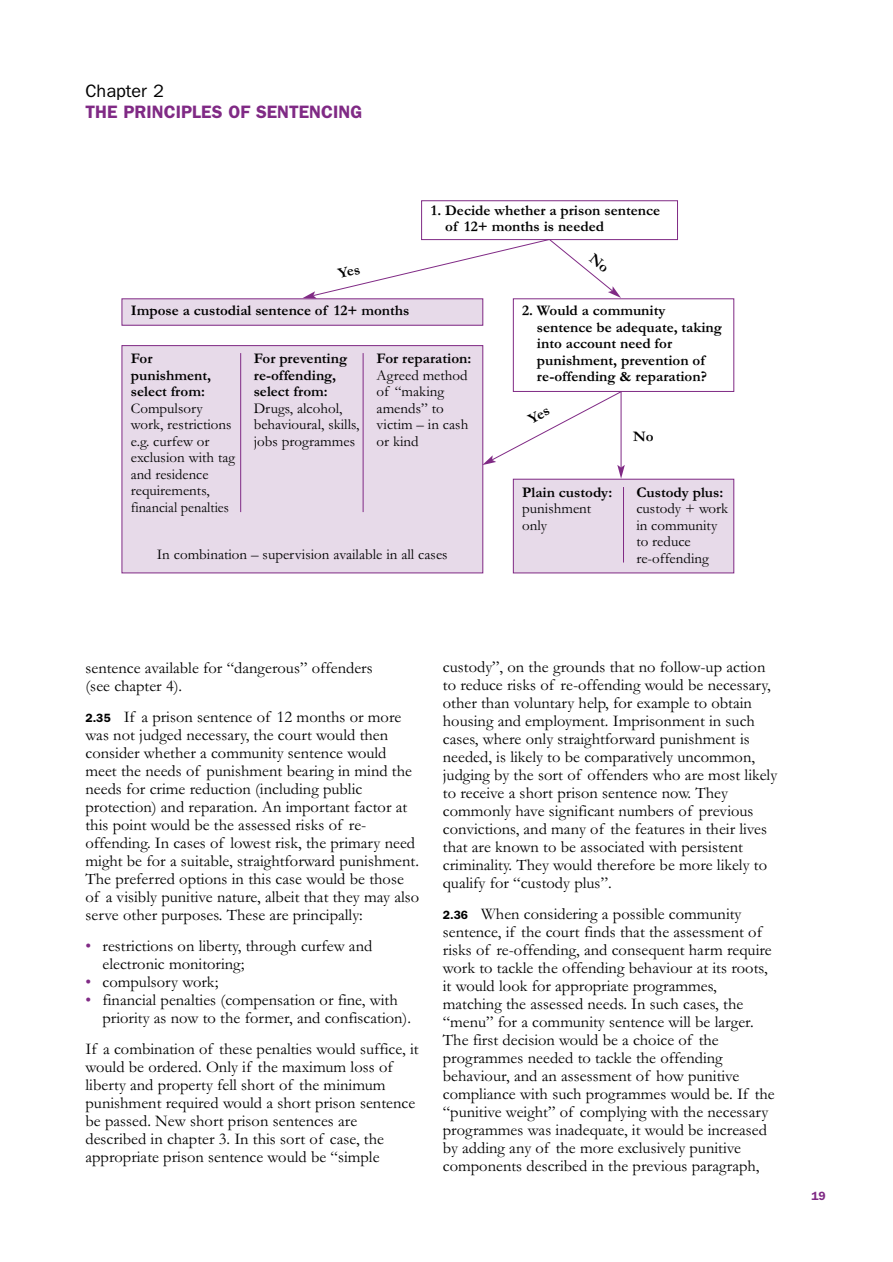
<style>
.page{position:relative;width:893px;height:1262px;background:#fff}
.page>*{position:absolute;margin:0;border:0;box-sizing:border-box;transform-origin:0 0}
.t1{font:600 18px "Franklin Gothic";color:#802a85}
.t2{font:18px "Franklin Gothic";color:#000}
.t3{font:16.5px/18px "Garamond";color:#000}
.t4{font:15px/16.5px "Garamond";color:#000}
.t5{font:700 15px/16.5px "Garamond";color:#000}
.t6{font:600 12px "Franklin Gothic";color:#802a85}
.s1{font-family:"Franklin Gothic";font-weight:600;font-size:12px}
.s2{color:#802a85}
</style>
<div class="page">
<div style="left:421px;top:200px;width:257px;height:40px;border:1px solid #802a85"></div>
<div style="left:513px;top:298px;width:221px;height:94px;border:1px solid #802a85"></div>
<div style="left:122px;top:299px;width:361px;height:26px;background:#e7dae9"></div>
<div style="left:122px;top:345px;width:361px;height:228px;background:#e7dae9"></div>
<div style="left:122px;top:345px;width:361px;height:228px;border:1px solid #802a85"></div>
<hr style="left:240px;top:353px;width:1px;height:159px;background:#802a85">
<hr style="left:363px;top:353px;width:1px;height:159px;background:#802a85">
<div style="left:513px;top:479px;width:220px;height:94px;background:#e7dae9"></div>
<div style="left:513px;top:479px;width:221px;height:94px;border:1px solid #802a85"></div>
<hr style="left:623px;top:487px;width:1px;height:75px;background:#802a85">
<svg style="left:482px;top:391px;width:142px;height:88px"></svg>
<svg style="left:303px;top:238px;width:318px;height:60px"></svg>
<p class="t2" style="left:85px;top:85px;width:80px">Chapter 2</p>
<p class="t1" style="left:85px;top:106px;width:278px">THE PRINCIPLES OF SENTENCING</p>
<p class="t5" style="left:445px;top:204px;width:216px;text-indent:-15px">1. Decide whether a prison sentence of 12+ months is needed</p>
<p class="t5" style="left:131px;top:304px;width:280px">Impose a custodial sentence of 12+ months</p>
<p class="t5" style="left:131px;top:352px;width:82px">For punishment, select from:</p>
<p class="t4" style="left:131px;top:401px;width:106px">Compulsory work, restrictions e.g. curfew or exclusion with tag and residence requirements, financial penalties</p>
<p class="t5" style="left:254px;top:352px;width:95px">For preventing re-offending, select from:</p>
<p class="t4" style="left:254px;top:401px;width:107px">Drugs, alcohol, behavioural, skills, jobs programmes</p>
<p class="t5" style="left:376px;top:352px;width:96px">For reparation:</p>
<p class="t4" style="left:376px;top:368px;width:93px">Agreed method of “making amends” to victim – in cash or kind</p>
<p class="t4" style="left:157px;top:548px;width:292px">In combination – supervision available in all cases</p>
<p class="t5" style="left:537px;top:304px;width:186px;text-indent:-15px">2. Would a community sentence be adequate, taking into account need for punishment, prevention of re-offending &amp; reparation?</p>
<p class="t5" style="left:522px;top:485px;width:91px">Plain custody:</p>
<p class="t4" style="left:522px;top:502px;width:71px">punishment only</p>
<p class="t5" style="left:633px;top:430px;width:22px">No</p>
<p class="t5" style="left:636px;top:485px;width:89px">Custody plus:</p>
<p class="t4" style="left:636px;top:502px;width:93px">custody + work in community to reduce re-offending</p>
<p class="t3" style="left:85px;top:661px;width:289px">sentence available for “dangerous” offenders (see chapter 4).</p>
<p class="t3" style="left:85px;top:710px;width:335px"><span class="s1">2.35</span> If a prison sentence of 12 months or more was not judged necessary, the court would then consider whether a community sentence would meet the needs of punishment bearing in mind the needs for crime reduction (including public protection) and reparation. An important factor at this point would be the assessed risks of re&shy;offending. In cases of lowest risk, the primary need might be for a suitable, straightforward punishment.<br>The preferred options in this case would be those of a visibly punitive nature, albeit that they may also serve other purposes. These are principally:</p>
<p class="t3" style="left:102px;top:938px;width:271px;text-indent:-17px"><span class="s2">•</span> restrictions on liberty, through curfew and electronic monitoring;</p>
<p class="t3" style="left:85px;top:974px;width:134px"><span class="s2">•</span> compulsory work;</p>
<p class="t3" style="left:102px;top:992px;width:310px;text-indent:-17px"><span class="s2">•</span> financial penalties (compensation or fine, with priority as now to the former, and confiscation).</p>
<p class="t3" style="left:85px;top:1041px;width:334px">If a combination of these penalties would suffice, it would be ordered. Only if the maximum loss of liberty and property fell short of the minimum punishment required would a short prison sentence be passed. New short prison sentences are described in chapter 3. In this sort of case, the appropriate prison sentence would be “simple</p>
<p class="t3" style="left:443px;top:660px;width:336px">custody”, on the grounds that no follow-up action to reduce risks of re-offending would be necessary, other than voluntary help, for example to obtain housing and employment. Imprisonment in such cases, where only straightforward punishment is needed, is likely to be comparatively uncommon, judging by the sort of offenders who are most likely to receive a short prison sentence now. They commonly have significant numbers of previous convictions, and many of the features in their lives that are known to be associated with persistent criminality. They would therefore be more likely to qualify for “custody plus”.</p>
<p class="t3" style="left:443px;top:907px;width:333px"><span class="s1">2.36</span> When considering a possible community sentence, if the court finds that the assessment of risks of re-offending, and consequent harm require work to tackle the offending behaviour at its roots, it would look for appropriate programmes, matching the assessed needs. In such cases, the “menu” for a community sentence will be larger.<br>The first decision would be a choice of the programmes needed to tackle the offending behaviour, and an assessment of how punitive compliance with such programmes would be. If the “punitive weight” of complying with the necessary programmes was inadequate, it would be increased by adding any of the more exclusively punitive components described in the previous paragraph,</p>
<p class="t6" style="left:811px;top:1191px;width:16px">19</p>
</div>
